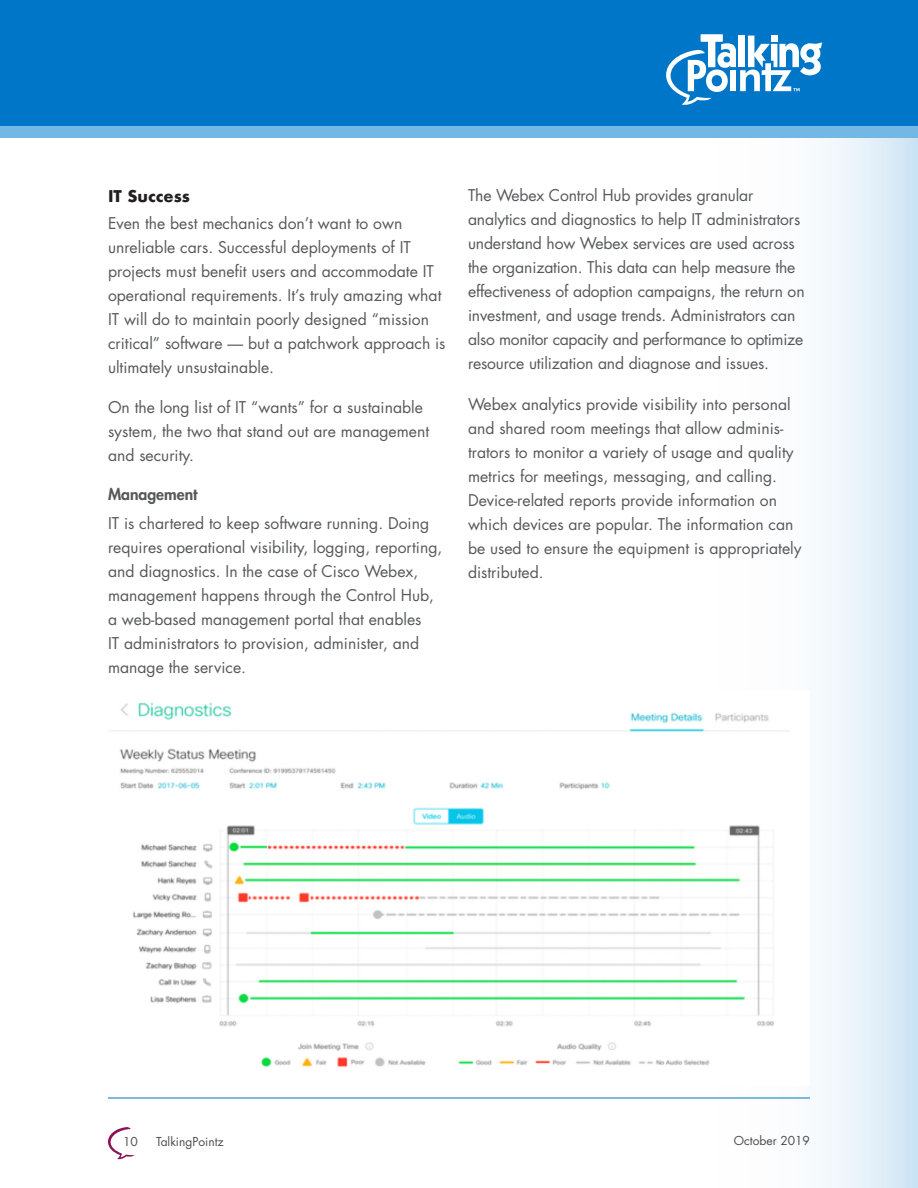
<style>
.page{position:relative;width:918px;height:1188px;background:#fff}
.page>*{position:absolute;margin:0;border:0;box-sizing:border-box;transform-origin:0 0}
.copy{font:15.75px/24px "Futura";color:#57585a}
.Bullets{font:800 15.75px "Futura";color:#57585a}
.Copyheads2{font:700 15.75px "Futura";color:#231f20}
.t1{font:12px "Futura";color:#4b4c4d}
</style>
<div class="page">
<hr style="left:108px;top:1098px;width:702px;height:1px;background:#0076c8">
<svg style="left:108px;top:1127px;width:27px;height:33px"></svg>
<svg style="left:594px;top:138px;width:324px;height:1050px"></svg>
<div style="left:0;top:0;width:918px;height:133px;background:#0076c8"></div>
<svg style="left:666px;top:34px;width:156px;height:71px"></svg>
<div style="left:0;top:126px;width:918px;height:12px;background:#73b8e5"></div>
<img style="left:109px;top:691px;width:701px;height:394px">
<p class="Copyheads2" style="left:108px;top:185px;width:83px">IT Success</p>
<p class="copy" style="left:108px;top:211px;width:339px">Even the best mechanics don’t want to own unreliable cars. Successful deployments of IT projects must benefit users and accommodate IT operational requirements. It’s truly amazing what IT will do to maintain poorly designed “mission critical” software — but a patchwork approach is ultimately unsustainable.</p>
<p class="copy" style="left:108px;top:395px;width:323px">On the long list of IT “wants” for a sustainable system, the two that stand out are management and security.</p>
<p class="Bullets" style="left:108px;top:483px;width:91px">Management</p>
<p class="copy" style="left:108px;top:511px;width:336px">IT is chartered to keep software running. Doing requires operational visibility, logging, reporting, and diagnostics. In the case of Cisco Webex, management happens through the Control Hub, a web-based management portal that enables<br>IT administrators to provision, administer, and manage the service.</p>
<p class="copy" style="left:468px;top:183px;width:338px">The Webex Control Hub provides granular analytics and diagnostics to help IT administrators understand how Webex services are used across the organization. This data can help measure the effectiveness of adoption campaigns, the return on investment, and usage trends. Administrators can also monitor capacity and performance to optimize resource utilization and diagnose and issues.</p>
<p class="copy" style="left:468px;top:392px;width:335px">Webex analytics provide visibility into personal and shared room meetings that allow adminis&shy;trators to monitor a variety of usage and quality metrics for meetings, messaging, and calling.<br>Device-related reports provide information on which devices are popular. The information can be used to ensure the equipment is appropriately distributed.</p>
<p class="t1" style="left:123px;top:1134px;width:16px">10</p>
<p class="t1" style="left:156px;top:1134px;width:69px">TalkingPointz</p>
<p class="t1" style="left:734px;top:1132px;width:78px">October 2019</p>
</div>
